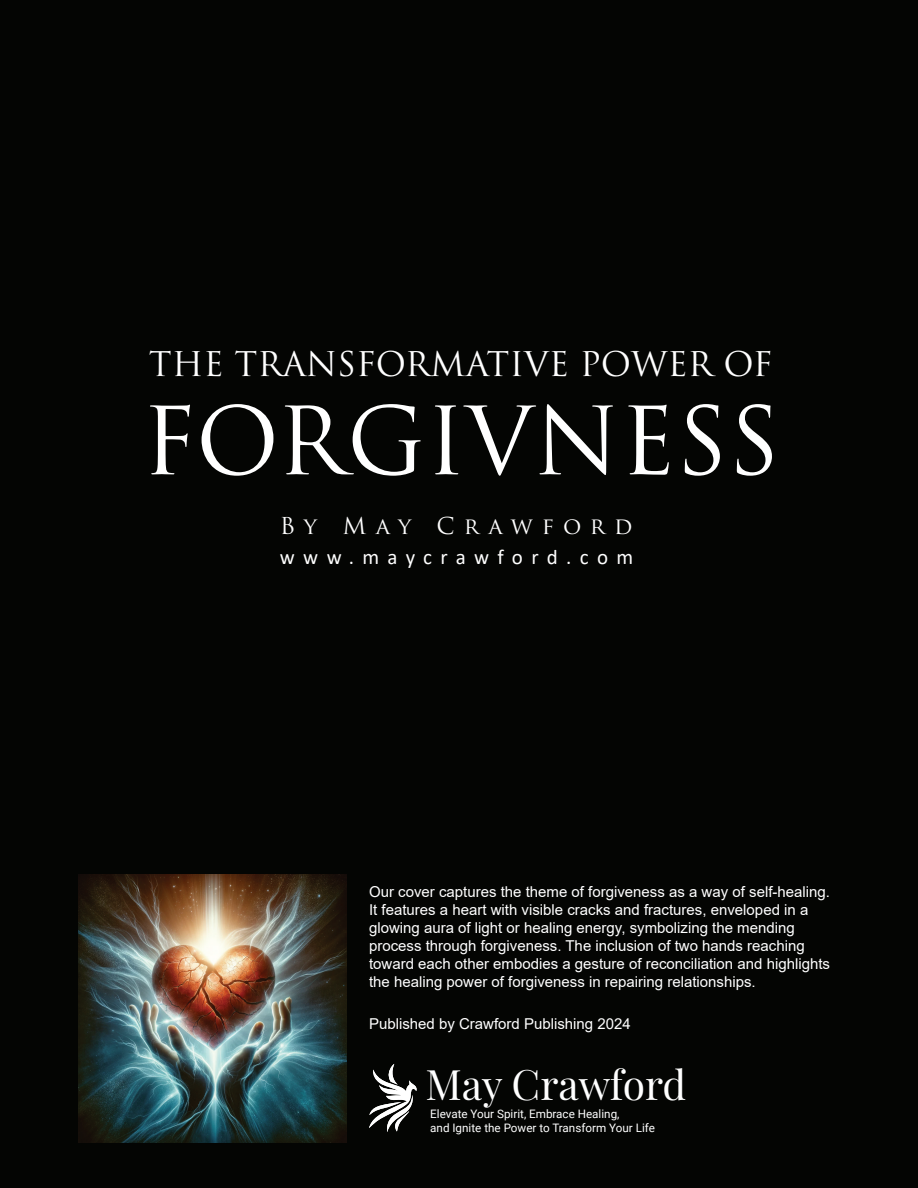
<style>
.page{position:relative;width:918px;height:1188px;background:#040503}
.page>*{position:absolute;margin:0;border:0;box-sizing:border-box;transform-origin:0 0}
.t1{font:91.35px "Trajan Pro";color:#fff}
.t2{font:40.8px "Playfair Display";letter-spacing:-.005em;color:#fff}
.t3{font:33.15px "Trajan Pro";color:#fff}
.t4{font:22.65px "Trajan Pro";letter-spacing:.4em;color:#fff}
.t5{font:21px "Calibri";letter-spacing:.395em;color:#fff}
.t6{font:15px/18px "Arial";color:#fff}
.t7{font:11.7px/14px "Roboto";color:#fff}
.s1{font-size:41.85px}
</style>
<div class="page">
<img style="left:78px;top:874px;width:268px;height:269px">
<svg style="left:369px;top:1064px;width:48px;height:68px"></svg>
<p class="t3" style="left:149px;top:342px;width:625px">THE TRANSFORMATIVE POWER OF</p>
<p class="t1" style="left:142px;top:383px;width:640px">FORGIVNESS</p>
<p class="t4" style="left:280px;top:511px;width:354px">By May Crawford</p>
<p class="t5" style="left:280px;top:542px;width:355px">www.maycrawford.com</p>
<p class="t6" style="left:369px;top:883px;width:463px">Our cover captures the theme of forgiveness as a way of self-healing.<br>It features a heart with visible cracks and fractures, enveloped in a glowing aura of light or healing energy, symbolizing the mending process through forgiveness. The inclusion of two hands reaching toward each other embodies a gesture of reconciliation and highlights the healing power of forgiveness in repairing relationships.</p>
<p class="t6" style="left:369px;top:1014px;width:263px">Published by Crawford Publishing 2024</p>
<p class="t2" style="left:425px;top:1053px;width:262px"><span class="s1">M</span>ay <span class="s1">C</span>rawford</p>
<p class="t7" style="left:430px;top:1106px;width:226px">Elevate Your Spirit, Embrace Healing,<br>and Ignite the Power to Transform Your Life</p>
</div>
